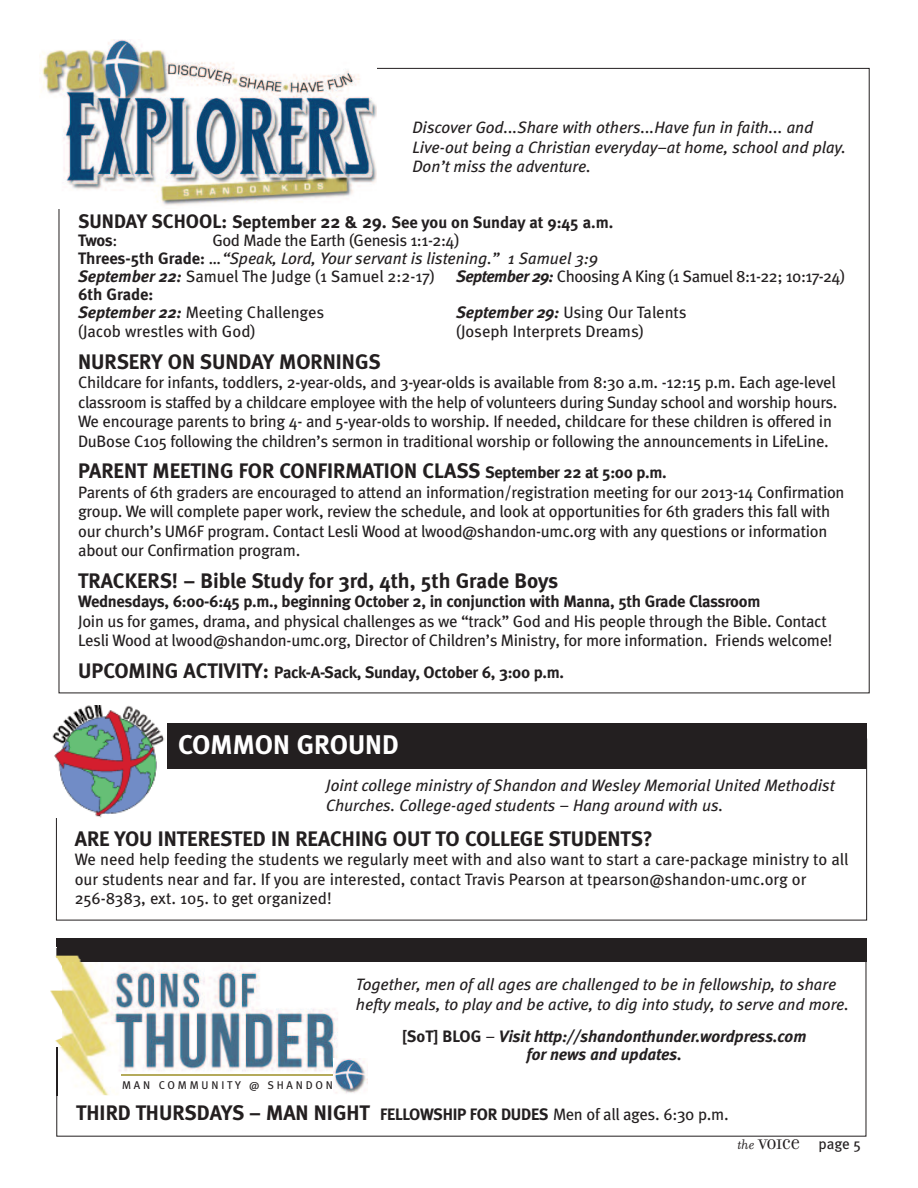
<style>
.page{position:relative;width:918px;height:1188px;background:#fff}
.page>*{position:absolute;margin:0;border:0;box-sizing:border-box;transform-origin:0 0}
.t1{font:700 27px "Meta";color:#fff}
.t2{font:700 21px "Meta";color:#231f20}
.t3{font:16.5px/19.5px "Meta";letter-spacing:-.015em;color:#231f20}
.t4{font:italic 16.5px/19.5px "Meta";color:#231f20}
.t5{font:700 16.5px/18px "Meta";letter-spacing:-.015em;color:#231f20}
.t6{font:italic 700 16.5px/18px "Meta";color:#231f20;text-align:center}
.t7{font:15px "Filosofia Unicase";letter-spacing:-.015em;color:#231f20}
.t8{font:11.25px "Meta";letter-spacing:.255em;color:#231f20}
.s1{font-size:19.5px}
.s2{font-size:18px}
.s3{font-weight:400}
.s4{font-weight:700}
.s5{font-style:italic}
.s6{font-weight:700;font-style:italic}
.s7{font-size:16.5px}
.s8{font-size:21px}
.s9{font-style:normal}
.s10{font-weight:400;font-size:16.5px}
.s11{font-family:"Filosofia";font-style:italic}
.s12{font-family:"Meta"}
</style>
<div class="page">
<img style="left:39px;top:39px;width:337px;height:167px">
<div style="left:56px;top:938px;width:810px;height:24px;background:#231f20"></div>
<div style="left:55px;top:724px;width:812px;height:45px;background:#231f20"></div>
<img style="left:52px;top:706px;width:114px;height:112px">
<img style="left:59px;top:962px;width:279px;height:133px">
<img style="left:56px;top:1047px;width:2px;height:48px">
<img style="left:62px;top:959px;width:19px;height:3px">
<img style="left:56px;top:948px;width:24px;height:11px">
<img style="left:122px;top:1074px;width:211px;height:2px">
<img style="left:50px;top:959px;width:12px;height:88px">
<img style="left:333px;top:1058px;width:35px;height:36px">
<p class="t4" style="left:412px;top:120px;width:435px">Discover God...Share with others...Have fun in faith... and<br>Live-out being a Christian everyday–at home, school and play.<br>Don’t miss the adventure.</p>
<p class="t5" style="left:78px;top:213px;width:537px"><span class="s1">SUNDAY SCHOOL:</span> <span class="s2">September 22 &amp; 29.</span> See you on Sunday at 9:45 a.m.<br>Twos<span class="s3">:</span></p>
<p class="t3" style="left:78px;top:233px;width:521px;line-height:18px;text-indent:134px">God Made the Earth (Genesis 1:1-2:4)<br><span class="s4">Threes-5th Grade:</span> <span class="s5">…“Speak, Lord, Your servant is listening.” 1 Samuel 3:9<br></span><span class="s6">September 22:</span> Samuel The Judge (1 Samuel 2:2-17)</p>
<p class="t3" style="left:456px;top:268px;width:391px"><span class="s6">September 29:</span> Choosing A King (1 Samuel 8:1-22; 10:17-24)</p>
<p class="t3" style="left:78px;top:287px;width:248px;line-height:18px"><span class="s4">6th Grade:<br></span><span class="s6">September 22:</span> Meeting Challenges</p>
<p class="t3" style="left:456px;top:304px;width:232px"><span class="s6">September 29:</span> Using Our Talents</p>
<p class="t3" style="left:78px;top:323px;width:179px">(Jacob wrestles with God)</p>
<p class="t3" style="left:456px;top:323px;width:189px">(Joseph Interprets Dreams)</p>
<p class="t2" style="left:78px;top:349px;width:304px">NURSERY ON SUNDAY MORNINGS</p>
<p class="t3" style="left:78px;top:374px;width:761px">Childcare for infants, toddlers, 2-year-olds, and 3-year-olds is available from 8:30 a.m. -12:15 p.m. Each age-level classroom is staffed by a childcare employee with the help of volunteers during Sunday school and worship hours.<br>We encourage parents to bring 4- and 5-year-olds to worship. If needed, childcare for these children is offered in DuBose C105 following the children’s sermon in traditional worship or following the announcements in LifeLine.</p>
<p class="t2" style="left:78px;top:458px;width:590px">PARENT MEETING FOR CONFIRMATION CLASS <span class="s7">September 22 at 5:00 p.m.</span></p>
<p class="t3" style="left:78px;top:484px;width:768px">Parents of 6th graders are encouraged to attend an information/registration meeting for our 2013-14 Confirmation group. We will complete paper work, review the schedule, and look at opportunities for 6th graders this fall with our church’s UM6F program. Contact Lesli Wood at lwood@shandon-umc.org with any questions or information about our Confirmation program.</p>
<p class="t2" style="left:78px;top:568px;width:482px">TRACKERS! – Bible Study for 3rd, 4th, 5th Grade Boys</p>
<p class="t5" style="left:78px;top:592px;width:684px">Wednesdays, 6:00-6:45 p.m., beginning October 2, in conjunction with Manna, 5th Grade Classroom</p>
<p class="t3" style="left:78px;top:613px;width:756px">Join us for games, drama, and physical challenges as we “track” God and His people through the Bible. Contact<br>Lesli Wood at lwood@shandon-umc.org, Director of Children’s Ministry, for more information. Friends welcome!</p>
<p class="t5" style="left:78px;top:663px;width:488px"><span class="s8">UPCOMING ACTIVITY:</span> Pack-A-Sack, Sunday, October 6, 3:00 p.m.</p>
<h1 class="t1" style="left:178px;top:728px;width:222px">COMMON GROUND</h1>
<p class="t4" style="left:326px;top:777px;width:510px">Joint college ministry of Shandon and Wesley Memorial United Methodist<br>Churches. College-aged students – Hang around with us.</p>
<p class="t2" style="left:75px;top:826px;width:580px">ARE YOU INTERESTED IN REACHING OUT TO COLLEGE STUDENTS?</p>
<p class="t3" style="left:75px;top:852px;width:775px">We need help feeding the students we regularly meet with and also want to start a care-package ministry to all our students near and far. If you are interested, contact Travis Pearson at tpearson@shandon-umc.org or<br>256-8383, ext. 105. to get organized!</p>
<p class="t8" style="left:122px;top:1082px;width:212px">MAN COMMUNITY @ SHANDON</p>
<p class="t4" style="left:356px;top:976px;width:495px">Together, men of all ages are challenged to be in fellowship, to share hefty meals, to play and be active, to dig into study, to serve and more.</p>
<p class="t6" style="left:402px;top:1029px;width:406px"><span class="s9">[SoT] BLOG</span> <span class="s3">–</span> Visit http://shandonthunder.wordpress.com for news and updates.</p>
<p class="t2" style="left:76px;top:1100px;width:654px">THIRD THURSDAYS – MAN NIGHT <span class="s7">FELLOWSHIP FOR DUDES</span> <span class="s10">Men of all ages. 6:30 p.m.</span></p>
<p class="t7" style="left:738px;top:1135px;width:125px"><span class="s11">the</span> VOICE <span class="s12">page 5</span></p>
</div>
